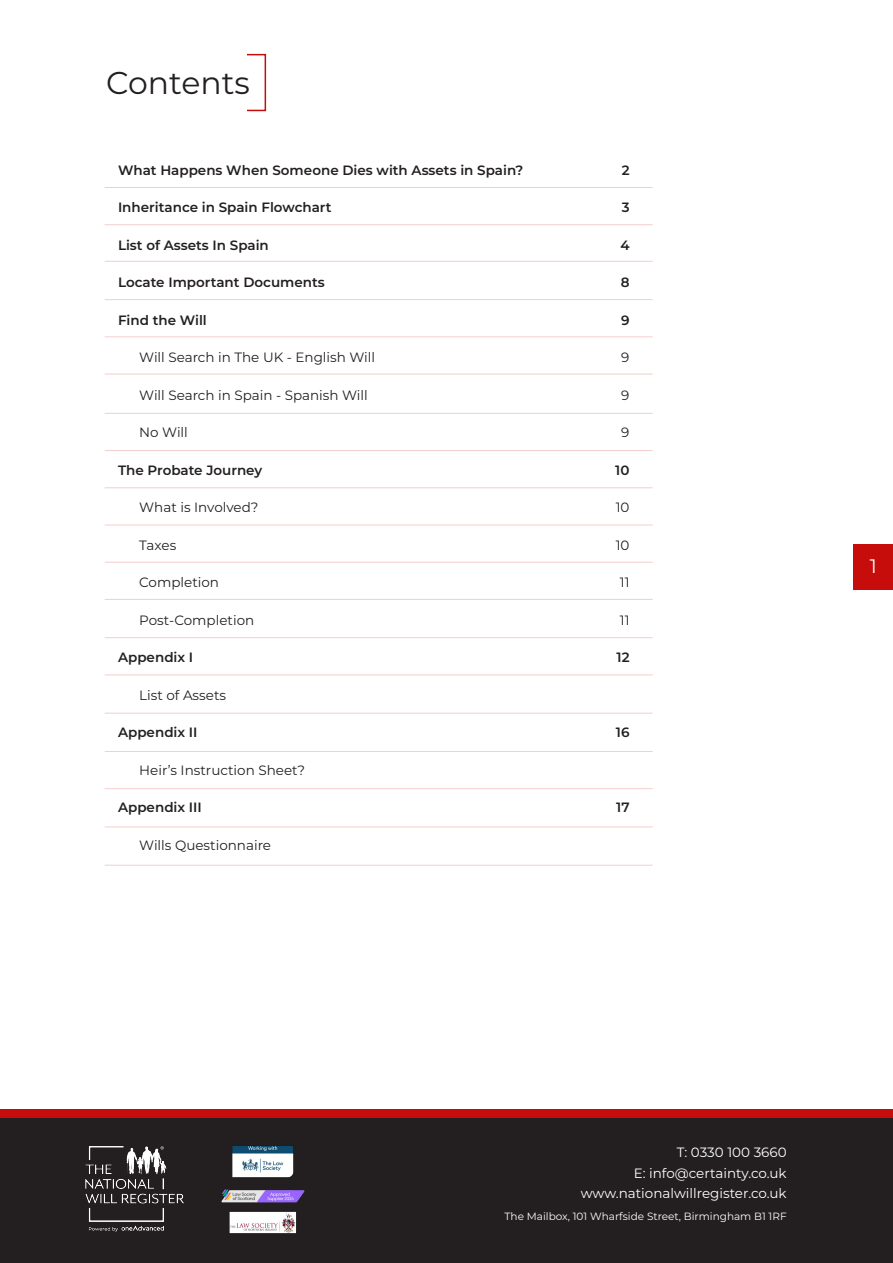
<style>
.page{position:relative;width:893px;height:1263px;background:#fff}
.page>*{position:absolute;margin:0;border:0;box-sizing:border-box;transform-origin:0 0}
.page_number{font:31.5px "Montserrat";color:#231f20}
.t1{font:19.5px "Montserrat";color:#fff}
.body_text{font:600 13.5px "Montserrat";color:#231f20}
.body_text-2{font:13.5px "Montserrat";color:#231f20}
.t2{font:13.5px/20.4px "Montserrat";color:#fff;text-align:right}
.t3{font:10.5px "Montserrat";color:#fff}
</style>
<div class="page">
<div style="left:854px;top:544px;width:39px;height:45px;background:#c70c0c"></div>
<div style="left:0;top:1117px;width:893px;height:146px;background:#231f20"></div>
<div style="left:0;top:1109px;width:893px;height:8px;background:#c70c0c"></div>
<div style="left:156px;top:54px;width:110px;height:57px;border:2px solid #c70c0c"></div>
<div style="left:130px;top:36px;width:117px;height:87px;background:#fff"></div>
<hr style="left:105px;top:224px;width:548px;height:1px;background:#f4cece">
<hr style="left:105px;top:187px;width:548px;height:1px;background:#f4cece">
<hr style="left:105px;top:261px;width:548px;height:1px;background:#f4cece">
<hr style="left:105px;top:299px;width:548px;height:1px;background:#f4cece">
<hr style="left:105px;top:336px;width:548px;height:1px;background:#f4cece">
<hr style="left:105px;top:374px;width:548px;height:1px;background:#f4cece">
<hr style="left:105px;top:413px;width:548px;height:1px;background:#f4cece">
<hr style="left:105px;top:450px;width:548px;height:1px;background:#f4cece">
<hr style="left:105px;top:487px;width:548px;height:1px;background:#f4cece">
<hr style="left:105px;top:525px;width:548px;height:1px;background:#f4cece">
<hr style="left:105px;top:562px;width:548px;height:1px;background:#f4cece">
<hr style="left:105px;top:599px;width:548px;height:1px;background:#f4cece">
<hr style="left:105px;top:637px;width:548px;height:1px;background:#f4cece">
<hr style="left:105px;top:674px;width:548px;height:1px;background:#f4cece">
<hr style="left:105px;top:713px;width:548px;height:1px;background:#f4cece">
<hr style="left:105px;top:751px;width:548px;height:1px;background:#f4cece">
<hr style="left:105px;top:788px;width:548px;height:1px;background:#f4cece">
<hr style="left:105px;top:826px;width:548px;height:1px;background:#f4cece">
<hr style="left:105px;top:865px;width:548px;height:1px;background:#f4cece">
<img style="left:85px;top:1145px;width:220px;height:89px">
<p class="page_number" style="left:106px;top:61px;width:145px">Contents</p>
<p class="body_text" style="left:118px;top:160px;width:407px">What Happens When Someone Dies with Assets in Spain?</p>
<p class="body_text" style="left:622px;top:160px;width:9px">2</p>
<p class="body_text" style="left:118px;top:198px;width:215px">Inheritance in Spain Flowchart</p>
<p class="body_text" style="left:622px;top:198px;width:9px">3</p>
<p class="body_text" style="left:118px;top:235px;width:152px">List of Assets In Spain</p>
<p class="body_text" style="left:620px;top:235px;width:11px">4</p>
<p class="body_text" style="left:118px;top:273px;width:208px">Locate Important Documents</p>
<p class="body_text" style="left:621px;top:273px;width:10px">8</p>
<p class="body_text" style="left:118px;top:310px;width:90px">Find the Will</p>
<p class="body_text" style="left:621px;top:310px;width:10px">9</p>
<p class="body_text-2" style="left:139px;top:348px;width:237px">Will Search in The UK - English Will</p>
<p class="body_text-2" style="left:621px;top:348px;width:10px">9</p>
<p class="body_text-2" style="left:139px;top:386px;width:230px">Will Search in Spain - Spanish Will</p>
<p class="body_text-2" style="left:621px;top:386px;width:10px">9</p>
<p class="body_text-2" style="left:139px;top:423px;width:50px">No Will</p>
<p class="body_text-2" style="left:621px;top:423px;width:10px">9</p>
<p class="body_text" style="left:118px;top:460px;width:146px">The Probate Journey</p>
<p class="body_text" style="left:615px;top:460px;width:16px">10</p>
<p class="body_text-2" style="left:139px;top:498px;width:121px">What is Involved?</p>
<p class="body_text-2" style="left:616px;top:498px;width:15px">10</p>
<p class="body_text-2" style="left:139px;top:536px;width:39px">Taxes</p>
<p class="body_text-2" style="left:616px;top:536px;width:15px">10</p>
<p class="body_text-2" style="left:139px;top:573px;width:81px">Completion</p>
<p class="body_text-2" style="left:620px;top:573px;width:11px">11</p>
<p class="body_text-2" style="left:139px;top:611px;width:117px">Post-Completion</p>
<p class="body_text-2" style="left:620px;top:611px;width:11px">11</p>
<p class="body_text" style="left:118px;top:648px;width:77px">Appendix I</p>
<p class="body_text" style="left:616px;top:648px;width:15px">12</p>
<p class="body_text-2" style="left:139px;top:686px;width:88px">List of Assets</p>
<p class="body_text" style="left:118px;top:723px;width:81px">Appendix II</p>
<p class="body_text" style="left:616px;top:723px;width:15px">16</p>
<p class="body_text-2" style="left:139px;top:761px;width:167px">Heir’s Instruction Sheet?</p>
<p class="body_text" style="left:118px;top:798px;width:85px">Appendix III</p>
<p class="body_text" style="left:616px;top:798px;width:15px">17</p>
<p class="body_text-2" style="left:139px;top:836px;width:133px">Wills Questionnaire</p>
<h2 class="t1" style="left:870px;top:553px;width:9px">1</h2>
<p class="t2" style="left:581px;top:1142px;width:207px">T: 0330 100 3660<br>E: info@certainty.co.uk www.nationalwillregister.co.uk</p>
<p class="t3" style="left:505px;top:1208px;width:284px">The Mailbox, 101 Wharfside Street, Birmingham B1 1RF</p>
</div>
